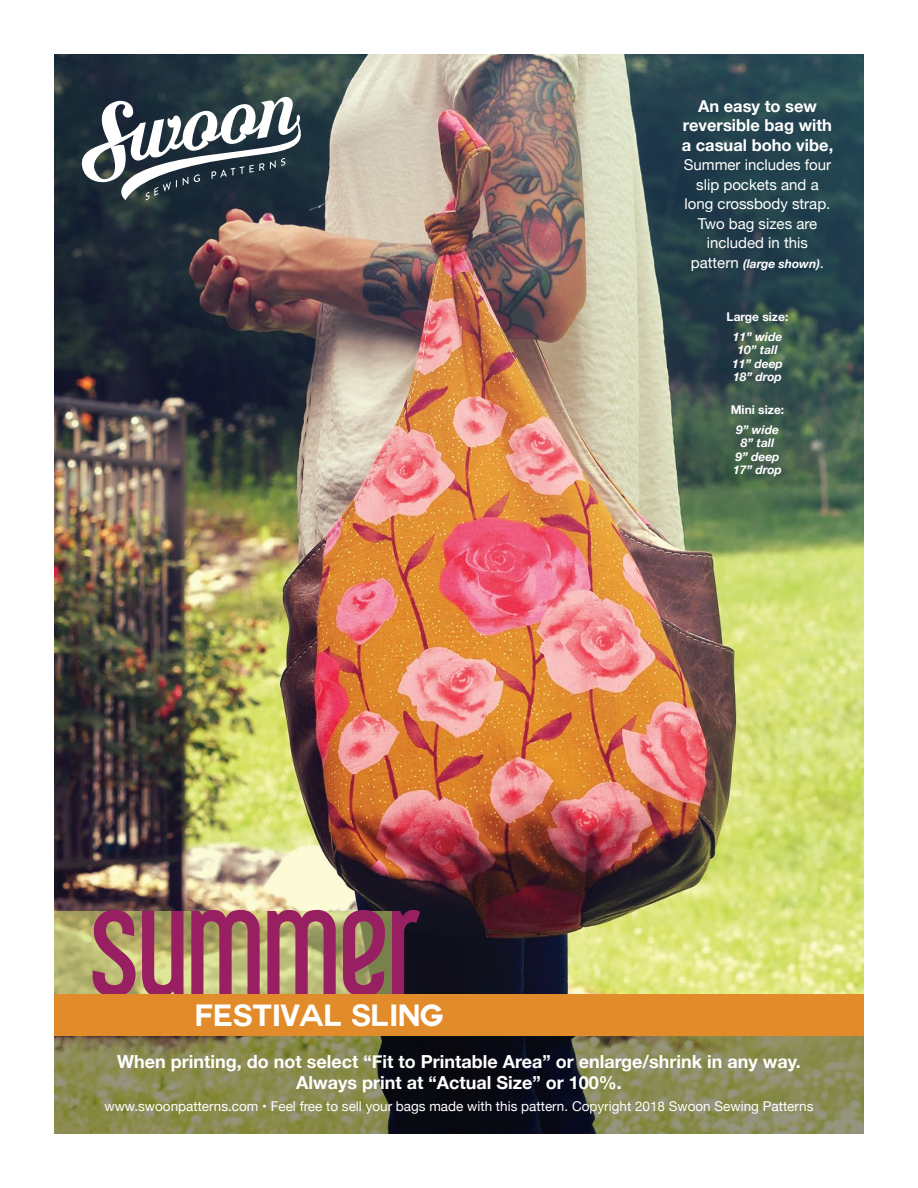
<style>
.page{position:relative;width:918px;height:1188px;background:#fff}
.page>*{position:absolute;margin:0;border:0;box-sizing:border-box;transform-origin:0 0}
.t1{font:700 30px "Couture";color:#fff}
.t2{font:700 18px/21px "Helvetica Neue";color:#fff;text-align:center}
.t3{font:700 16.5px/19.5px "Helvetica Neue";color:#fff;text-align:center}
.t4{font:15px/19.5px "Helvetica Neue";color:#fff;text-align:center}
.t5{font:13.5px "Helvetica Neue";color:#fff}
.t6{font:italic 700 12px/13.5px "Helvetica Neue";color:#fff;text-align:center}
.t7{font:700 12px "Helvetica Neue";color:#fff}
.s1{font-weight:400;font-style:normal;font-size:15px}
</style>
<div class="page">
<img style="left:54px;top:54px;width:810px;height:940px">
<svg style="left:54px;top:1035px;width:810px;height:99px;background:#6a6a45"></svg>
<svg style="left:54px;top:911px;width:338px;height:83px;background:#b2b06e"></svg>
<svg style="left:93px;top:910px;width:43px;height:84px;background:#a76668"></svg>
<svg style="left:142px;top:911px;width:41px;height:83px;background:#a65968"></svg>
<svg style="left:191px;top:910px;width:69px;height:84px;background:#a8626b"></svg>
<svg style="left:267px;top:910px;width:69px;height:84px;background:#a8636d"></svg>
<svg style="left:343px;top:910px;width:42px;height:84px;background:#954a60"></svg>
<svg style="left:392px;top:910px;width:28px;height:84px;background:#53173e"></svg>
<div style="left:54px;top:994px;width:810px;height:41px;background:#e18b2a"></div>
<svg style="left:80px;top:96px;width:224px;height:104px"></svg>
<p class="t3" style="left:682px;top:96px;width:153px">An easy to sew reversible bag with a casual boho vibe,</p>
<p class="t4" style="left:684px;top:156px;width:149px">Summer includes four slip pockets and a long crossbody strap.<br>Two bag sizes are included in this</p>
<p class="t6" style="left:691px;top:257px;width:135px"><span class="s1">pattern</span> (large shown)<span class="s1">.</span></p>
<h1 class="t1" style="left:195px;top:1001px;width:250px">FESTIVAL SLING</h1>
<p class="t7" style="left:727px;top:308px;width:63px">Large size:</p>
<p class="t6" style="left:732px;top:330px;width:52px">11” wide<br>10” tall<br>11” deep<br>18” drop</p>
<p class="t7" style="left:731px;top:401px;width:55px">Mini size:</p>
<p class="t6" style="left:733px;top:423px;width:50px">9” wide<br>8” tall<br>9” deep<br>17” drop</p>
<p class="t2" style="left:117px;top:1052px;width:685px">When printing, do not select “Fit to Printable Area” or enlarge/shrink in any way.<br>Always print at “Actual Size” or 100%.</p>
<p class="t5" style="left:105px;top:1096px;width:710px">www.swoonpatterns.com • Feel free to sell your bags made with this pattern. Copyright 2018 Swoon Sewing Patterns</p>
</div>
